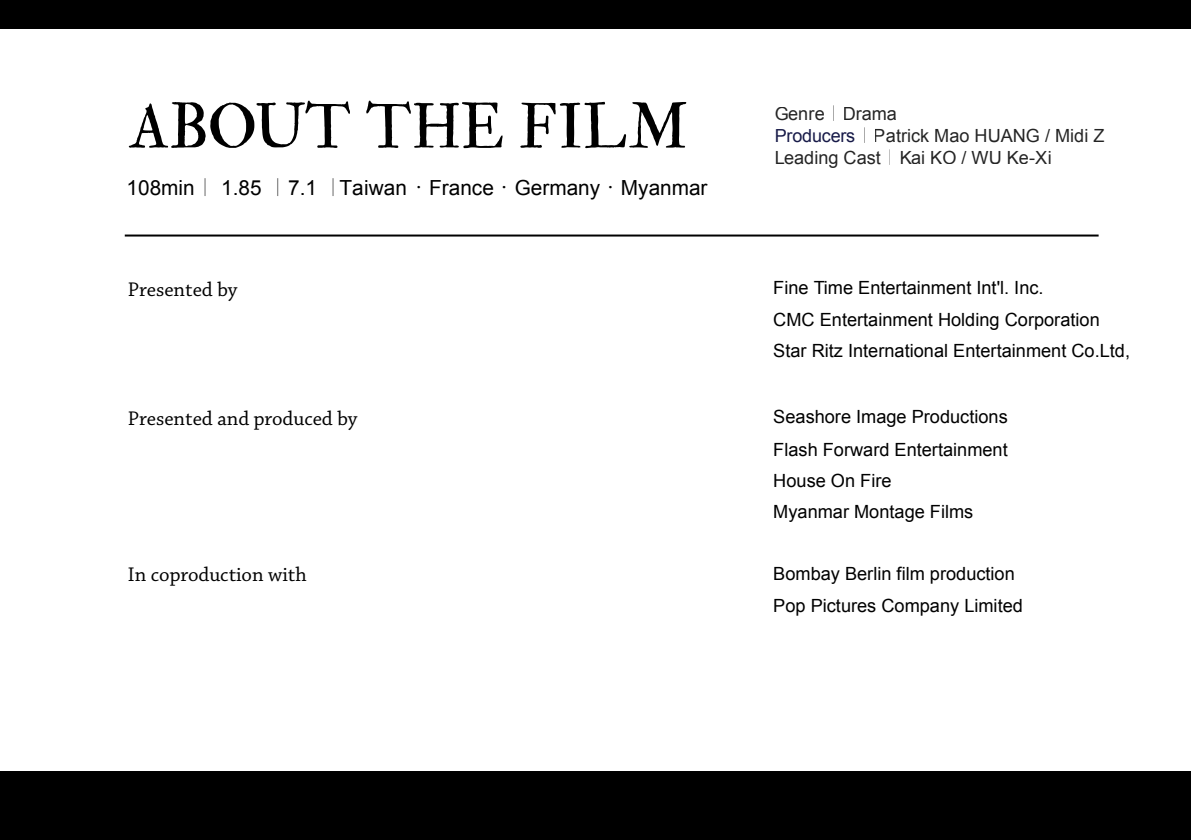
<style>
.page{position:relative;width:1191px;height:840px;background:#fff}
.page>*{position:absolute;margin:0;border:0;box-sizing:border-box;transform-origin:0 0}
.t1{font:50.6px "IM FELL Double Pica Roman";color:#000}
.t2{font:20.8px "Chaparral Pro";color:#000}
.t3{font:20.8px "Arial";color:#000}
.t4{font:18.2px/31.6px "Arial";color:#000}
.s1{font-family:"Adobe Ming Std";font-weight:300}
.s2{font-size:18px;color:#171a48}
</style>
<div class="page">
<div style="left:0;top:771px;width:1191px;height:68px;background:#000"></div>
<div style="left:0;top:0;width:1191px;height:29px;background:#000"></div>
<hr style="left:125px;top:234px;width:973px;height:2px;background:#000">
<h1 class="t1" style="left:131px;top:93px;width:558px">ABOUT THE FILM</h1>
<p class="t4" style="left:774px;top:103px;width:332px;line-height:21.8px">Genre<span class="s1">︱</span>Drama<br><span class="s2">Producers</span><span class="s1">︱</span>Patrick Mao HUANG / Midi Z<br>Leading Cast<span class="s1">︱</span>Kai KO / WU Ke-Xi</p>
<p class="t3" style="left:127px;top:174px;width:582px">108min<span class="s1">︱</span> 1.85 <span class="s1">︱</span>7.1 <span class="s1">︱</span>Taiwan<span class="s1">．</span>France<span class="s1">．</span>Germany<span class="s1">．</span>Myanmar</p>
<p class="t2" style="left:128px;top:277px;width:111px">Presented by</p>
<p class="t4" style="left:773px;top:272px;width:358px">Fine Time Entertainment Int'l. Inc.<br>CMC Entertainment Holding Corporation<br>Star Ritz International Entertainment Co.Ltd,</p>
<p class="t2" style="left:128px;top:406px;width:231px">Presented and produced by</p>
<p class="t4" style="left:773px;top:399px;width:236px;line-height:33.4px">Seashore Image Productions<br>Flash Forward Entertainment</p>
<p class="t4" style="left:773px;top:464px;width:120px">House On Fire</p>
<p class="t4" style="left:773px;top:495px;width:202px">Myanmar Montage Films</p>
<p class="t2" style="left:128px;top:563px;width:180px">In coproduction with</p>
<p class="t4" style="left:773px;top:557px;width:251px">Bombay Berlin film production<br>Pop Pictures Company Limited</p>
</div>
